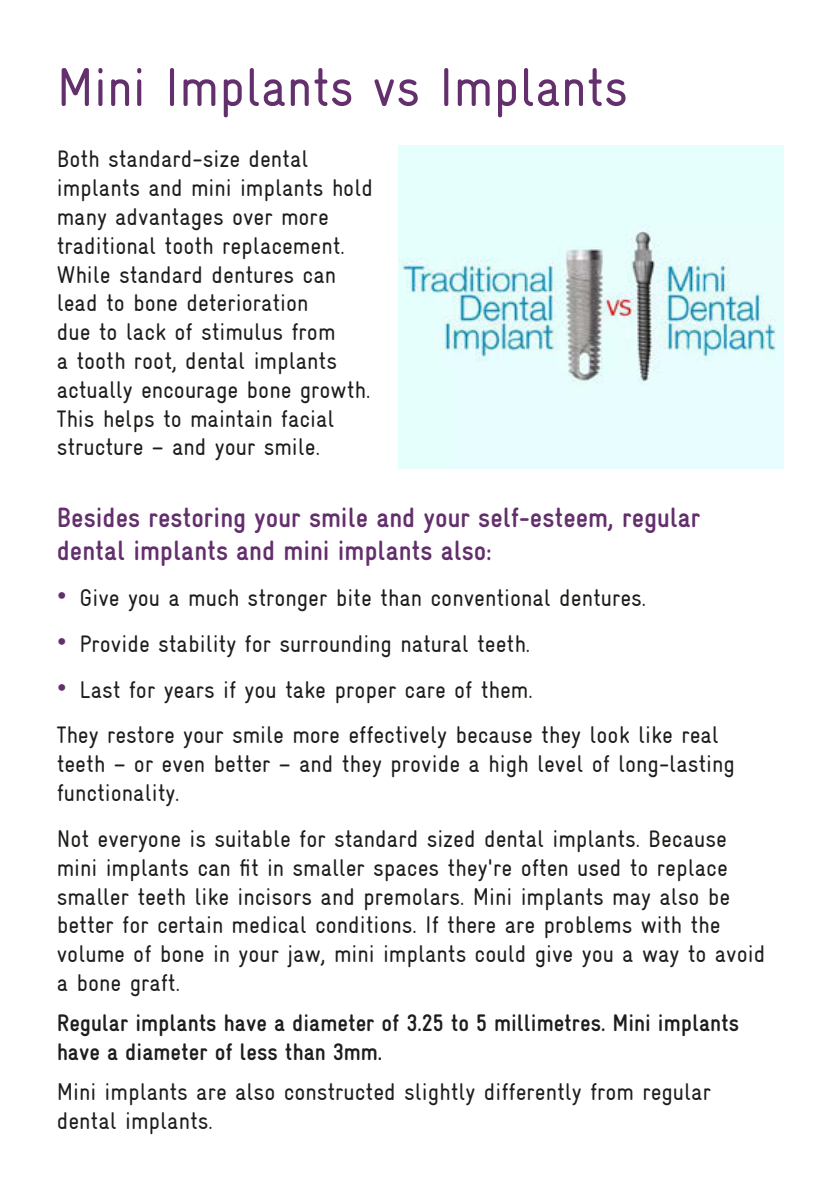
<style>
.page{position:relative;width:840px;height:1191px;background:#fff}
.page>*{position:absolute;margin:0;border:0;box-sizing:border-box;transform-origin:0 0}
.t1{font:54px "Gravur Condensed";color:#632f6c}
.t2{font:700 28px/33.6px "Gravur Condensed";color:#632f6c}
.t3{font:24px/28.8px "Gravur Condensed";color:#1d1d1b}
.t4{font:700 24px/28.8px "Gravur Condensed";color:#1d1d1b}
.s1{font-weight:700;font-size:32px;color:#632f6c}
</style>
<div class="page">
<img style="left:398px;top:146px;width:384px;height:322px">
<p class="t1" style="left:57px;top:57px;width:572px">Mini Implants vs Implants</p>
<p class="t3" style="left:57px;top:145px;width:317px">Both standard-size dental implants and mini implants hold many advantages over more traditional tooth replacement.<br>While standard dentures can lead to bone deterioration<br>due to lack of stimulus from<br>a tooth root, dental implants actually encourage bone growth.<br>This helps to maintain facial structure – and your smile.</p>
<p class="t2" style="left:57px;top:500px;width:645px">Besides restoring your smile and your self-esteem, regular dental implants and mini implants also:</p>
<p class="t3" style="left:57px;top:583px;width:590px"><span class="s1">•</span> Give you a much stronger bite than conventional dentures.</p>
<p class="t3" style="left:57px;top:629px;width:474px"><span class="s1">•</span> Provide stability for surrounding natural teeth.</p>
<p class="t3" style="left:57px;top:675px;width:477px"><span class="s1">•</span> Last for years if you take proper care of them.</p>
<p class="t3" style="left:57px;top:720px;width:679px">They restore your smile more effectively because they look like real teeth – or even better – and they provide a high level of long-lasting functionality.</p>
<p class="t3" style="left:57px;top:824px;width:709px">Not everyone is suitable for standard sized dental implants. Because mini implants can fit in smaller spaces they're often used to replace smaller teeth like incisors and premolars. Mini implants may also be better for certain medical conditions. If there are problems with the volume of bone in your jaw, mini implants could give you a way to avoid a bone graft.</p>
<p class="t4" style="left:57px;top:1008px;width:683px">Regular implants have a diameter of 3.25 to 5 millimetres. Mini implants have a diameter of less than 3mm.</p>
<p class="t3" style="left:57px;top:1077px;width:655px">Mini implants are also constructed slightly differently from regular dental implants.</p>
</div>
